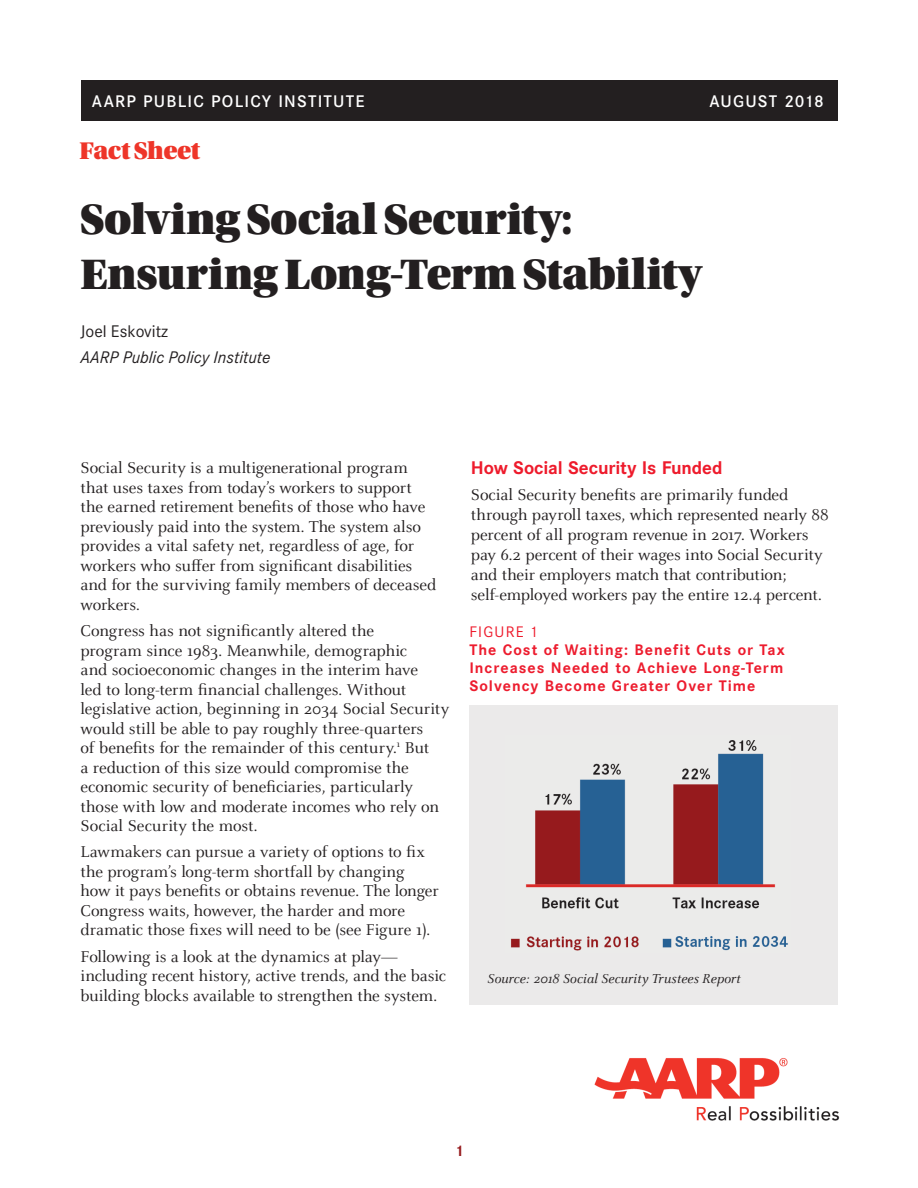
<style>
.page{position:relative;width:918px;height:1188px;background:#fff}
.page>*{position:absolute;margin:0;border:0;box-sizing:border-box;transform-origin:0 0}
.t1{font:45px/54.6px "Utopia Std Black Headline";letter-spacing:-.01em;color:#231f20}
.t2{font:25.5px "Utopia Std Black Headline";letter-spacing:-.015em;color:#ee3529}
.t3{font:700 18px "Corporate S";letter-spacing:-.01em;color:#ee1b2c}
.t4{font:17.25px/19.5px "Celeste Pro";letter-spacing:-.01em;color:#231f20}
.t5{font:500 16.5px "Corporate S";letter-spacing:.07em;color:#fff}
.t6{font:italic 16.5px "Corporate S";color:#231f20}
.t7{font:16.5px "Corporate S";color:#231f20}
.t8{font:700 15px/18px "Corporate S";letter-spacing:.065em;color:#ed1c2e;text-align:justify}
.t9{font:15px "Corporate S";letter-spacing:.08em;color:#ee1b2c}
.t10{font:700 15px "Corporate S";color:#961a1d}
.t11{font:italic 14.25px "Celeste Pro";letter-spacing:-.005em;color:#231f20}
</style>
<div class="page">
<div style="left:81px;top:81px;width:756px;height:40px;background:#231f20"></div>
<div style="left:469px;top:706px;width:369px;height:299px;background:#ebeaea"></div>
<img style="left:594px;top:1058px;width:246px;height:63px">
<img style="left:511px;top:740px;width:277px;height:211px">
<p class="t5" style="left:92px;top:92px;width:274px">AARP PUBLIC POLICY INSTITUTE</p>
<p class="t5" style="left:709px;top:92px;width:116px">AUGUST 2018</p>
<h2 class="t2" style="left:80px;top:138px;width:122px">Fact Sheet</h2>
<h1 class="t1" style="left:81px;top:193px;width:622px">Solving Social Security:<br>Ensuring Long-Term Stability</h1>
<p class="t7" style="left:81px;top:321px;width:89px">Joel Eskovitz</p>
<p class="t6" style="left:81px;top:347px;width:191px">AARP Public Policy Institute</p>
<p class="t4" style="left:81px;top:458px;width:357px">Social Security is a multigenerational program that uses taxes from today’s workers to support the earned retirement benefits of those who have previously paid into the system. The system also provides a vital safety net, regardless of age, for workers who suffer from significant disabilities and for the surviving family members of deceased workers.</p>
<p class="t4" style="left:81px;top:621px;width:370px">Congress has not significantly altered the<br>program since 1983. Meanwhile, demographic<br>and socioeconomic changes in the interim have<br>led to long-term financial challenges. Without legislative action, beginning in 2034 Social Security would still be able to pay roughly three-quarters<br>of benefits for the remainder of this century.<sup>1</sup> But<br>a reduction of this size would compromise the economic security of beneficiaries, particularly those with low and moderate incomes who rely on Social Security the most.</p>
<p class="t4" style="left:81px;top:842px;width:360px">Lawmakers can pursue a variety of options to fix the program’s long-term shortfall by changing how it pays benefits or obtains revenue. The longer Congress waits, however, the harder and more dramatic those fixes will need to be (see Figure 1).</p>
<p class="t4" style="left:81px;top:946px;width:367px">Following is a look at the dynamics at play— including recent history, active trends, and the basic building blocks available to strengthen the system.</p>
<p class="t3" style="left:471px;top:456px;width:253px">How Social Security Is Funded</p>
<p class="t4" style="left:471px;top:485px;width:359px;line-height:20px">Social Security benefits are primarily funded through payroll taxes, which represented nearly 88 percent of all program revenue in 2017. Workers pay 6.2 percent of their wages into Social Security and their employers match that contribution; self-employed workers pay the entire 12.4 percent.</p>
<p class="t9" style="left:469px;top:623px;width:70px">FIGURE 1</p>
<p class="t8" style="left:469px;top:641px;width:317px">The Cost of Waiting: Benefit Cuts or Tax Increases Needed to Achieve Long-Term Solvency Become Greater Over Time</p>
<p class="t11" style="left:487px;top:969px;width:255px">Source: 2018 Social Security Trustees Report</p>
<p class="t10" style="left:455px;top:1142px;width:11px">1</p>
</div>
